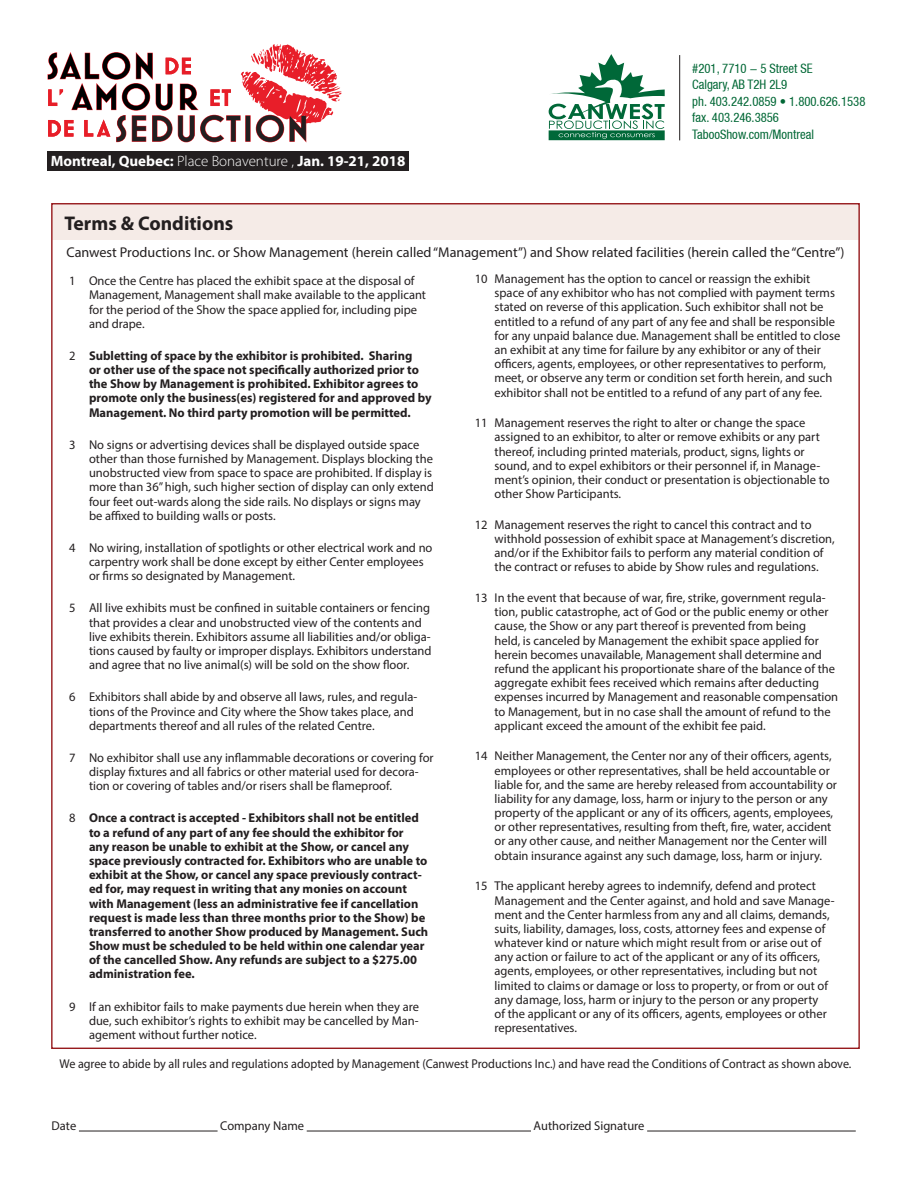
<style>
.page{position:relative;width:918px;height:1188px;background:#fff}
.page>*{position:absolute;margin:0;border:0;box-sizing:border-box;transform-origin:0 0}
.t1{font:700 19.8px "Myriad Pro";color:#231f20}
.t2{font:700 15px "Myriad Pro";color:#fff}
.t3{font:14.25px "Myriad Pro";color:#231f20}
.t4{font:condensed 13.05px/16.5px "Helvetica Neue LT";color:#016735}
.t5{font:12.75px/14.2px "Myriad Pro";color:#231f20}
.t6{font:700 12.75px/14.2px "Myriad Pro";color:#231f20}
.t7{font:12.75px "Myriad Pro";color:#231f20;scale:.95 1}
.s1{font-weight:300}
.s2{font-weight:400}
</style>
<div class="page">
<div style="left:52px;top:203px;width:808px;height:37px;background:#f5ebe7"></div>
<hr style="left:79px;top:1131px;width:139px;height:1px;background:#231f20">
<hr style="left:307px;top:1131px;width:224px;height:1px;background:#231f20">
<hr style="left:647px;top:1131px;width:209px;height:1px;background:#231f20">
<svg style="left:549px;top:54px;width:116px;height:86px"></svg>
<hr style="left:679px;top:55px;width:1px;height:85px;background:#231f20">
<div style="left:48px;top:151px;width:361px;height:20px;background:#231f20"></div>
<svg style="left:48px;top:44px;width:294px;height:98px"></svg>
<img style="left:210px;top:89px;width:21px;height:17px">
<p class="t2" style="left:51px;top:152px;width:356px">Montreal, Quebec: <span class="s1">Place Bonaventure ,</span> Jan. 19-21, 2018</p>
<p class="t4" style="left:692px;top:60px;width:122px">#201, 7710 - 5 Street SE<br>Calgary, AB T2H 2L9</p>
<p class="t4" style="left:692px;top:93px;width:175px">ph. 403.242.0859 • 1.800.626.1538 fax. 403.246.3856</p>
<p class="t4" style="left:692px;top:126px;width:123px">TabooShow.com/Montreal</p>
<p class="t1" style="left:64px;top:212px;width:171px">Terms &amp; Conditions</p>
<p class="t3" style="left:67px;top:243px;width:779px">Canwest Productions Inc. or Show Management (herein called “Management”) and Show related facilities (herein called the “Centre”)</p>
<p class="t5" style="left:89px;top:274px;width:339px;text-indent:-20px">1 Once the Centre has placed the exhibit space at the disposal of Management, Management shall make available to the applicant for the period of the Show the space applied for, including pipe and drape.</p>
<p class="t6" style="left:89px;top:349px;width:344px;text-indent:-20px"><span class="s2">2</span> Subletting of space by the exhibitor is prohibited. Sharing<br>or other use of the space not specifically authorized prior to the Show by Management is prohibited. Exhibitor agrees to promote only the business(es) registered for and approved by Management. No third party promotion will be permitted.</p>
<p class="t5" style="left:89px;top:437px;width:346px;text-indent:-20px">3 No signs or advertising devices shall be displayed outside space other than those furnished by Management. Displays blocking the unobstructed view from space to space are prohibited. If display is more than 36” high, such higher section of display can only extend four feet out-wards along the side rails. No displays or signs may be affixed to building walls or posts.</p>
<p class="t5" style="left:89px;top:540px;width:345px;text-indent:-20px">4 No wiring, installation of spotlights or other electrical work and no carpentry work shall be done except by either Center employees or firms so designated by Management.</p>
<p class="t5" style="left:89px;top:601px;width:344px;text-indent:-20px">5 All live exhibits must be confined in suitable containers or fencing that provides a clear and unobstructed view of the contents and live exhibits therein. Exhibitors assume all liabilities and/or obliga&shy;tions caused by faulty or improper displays. Exhibitors understand and agree that no live animal(s) will be sold on the show floor.</p>
<p class="t5" style="left:89px;top:690px;width:330px;text-indent:-20px">6 Exhibitors shall abide by and observe all laws, rules, and regula&shy;tions of the Province and City where the Show takes place, and departments thereof and all rules of the related Centre.</p>
<p class="t5" style="left:89px;top:750px;width:346px;text-indent:-20px">7 No exhibitor shall use any inflammable decorations or covering for display fixtures and all fabrics or other material used for decora&shy;tion or covering of tables and/or risers shall be flameproof.</p>
<p class="t6" style="left:89px;top:811px;width:341px;text-indent:-20px"><span class="s2">8</span> Once a contract is accepted - Exhibitors shall not be entitled to a refund of any part of any fee should the exhibitor for<br>any reason be unable to exhibit at the Show, or cancel any space previously contracted for. Exhibitors who are unable to exhibit at the Show, or cancel any space previously contract&shy;ed for, may request in writing that any monies on account with Management (less an administrative fee if cancellation request is made less than three months prior to the Show) be transferred to another Show produced by Management. Such Show must be scheduled to be held within one calendar year of the cancelled Show. Any refunds are subject to a $275.00 administration fee.</p>
<p class="t5" style="left:89px;top:999px;width:331px;text-align:justify;text-indent:-20px">9 If an exhibitor fails to make payments due herein when they are due, such exhibitor’s rights to exhibit may be cancelled by Man&shy;agement without further notice.</p>
<p class="t5" style="left:495px;top:272px;width:347px;text-indent:-20px">10 Management has the option to cancel or reassign the exhibit space of any exhibitor who has not complied with payment terms stated on reverse of this application. Such exhibitor shall not be entitled to a refund of any part of any fee and shall be responsible for any unpaid balance due. Management shall be entitled to close an exhibit at any time for failure by any exhibitor or any of their officers, agents, employees, or other representatives to perform, meet, or observe any term or condition set forth herein, and such exhibitor shall not be entitled to a refund of any part of any fee.</p>
<p class="t5" style="left:495px;top:416px;width:337px;text-indent:-20px">11 Management reserves the right to alter or change the space assigned to an exhibitor, to alter or remove exhibits or any part thereof, including printed materials, product, signs, lights or sound, and to expel exhibitors or their personnel if, in Manage&shy;ment’s opinion, their conduct or presentation is objectionable to other Show Participants.</p>
<p class="t5" style="left:495px;top:517px;width:342px;text-indent:-20px">12 Management reserves the right to cancel this contract and to withhold possession of exhibit space at Management’s discretion, and/or if the Exhibitor fails to perform any material condition of the contract or refuses to abide by Show rules and regulations.</p>
<p class="t5" style="left:495px;top:590px;width:345px;text-indent:-20px">13 In the event that because of war, fire, strike, government regula&shy;tion, public catastrophe, act of God or the public enemy or other cause, the Show or any part thereof is prevented from being<br>held, is canceled by Management the exhibit space applied for herein becomes unavailable, Management shall determine and refund the applicant his proportionate share of the balance of the aggregate exhibit fees received which remains after deducting expenses incurred by Management and reasonable compensation to Management, but in no case shall the amount of refund to the applicant exceed the amount of the exhibit fee paid.</p>
<p class="t5" style="left:495px;top:749px;width:344px;text-indent:-20px">14 Neither Management, the Center nor any of their officers, agents, employees or other representatives, shall be held accountable or liable for, and the same are hereby released from accountability or liability for any damage, loss, harm or injury to the person or any property of the applicant or any of its officers, agents, employees, or other representatives, resulting from theft, fire, water, accident or any other cause, and neither Management nor the Center will obtain insurance against any such damage, loss, harm or injury.</p>
<p class="t5" style="left:495px;top:879px;width:342px;text-indent:-20px">15 The applicant hereby agrees to indemnify, defend and protect Management and the Center against, and hold and save Manage&shy;ment and the Center harmless from any and all claims, demands, suits, liability, damages, loss, costs, attorney fees and expense of whatever kind or nature which might result from or arise out of any action or failure to act of the applicant or any of its officers, agents, employees, or other representatives, including but not limited to claims or damage or loss to property, or from or out of any damage, loss, harm or injury to the person or any property<br>of the applicant or any of its officers, agents, employees or other representatives.</p>
<p class="t7" style="left:60px;top:1056px;width:835px">We agree to abide by all rules and regulations adopted by Management (Canwest Productions Inc.) and have read the Conditions of Contract as shown above.</p>
<p class="t5" style="left:52px;top:1118px;width:26px">Date</p>
<p class="t5" style="left:220px;top:1118px;width:85px">Company Name</p>
<p class="t5" style="left:534px;top:1118px;width:112px">Authorized Signature</p>
</div>
